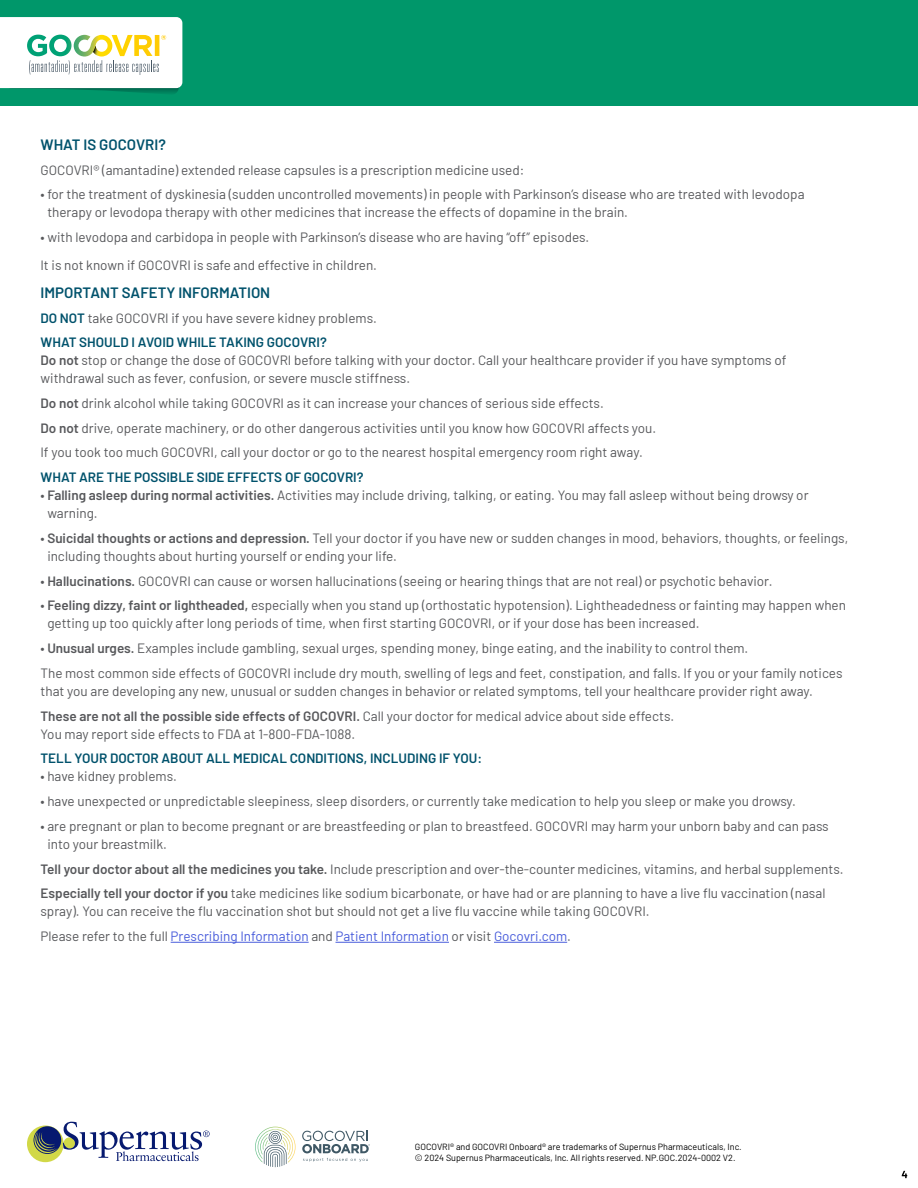
<style>
.page{position:relative;width:918px;height:1188px;background:#fff}
.page>*{position:absolute;margin:0;border:0;box-sizing:border-box;transform-origin:0 0}
.t1{font:600 15px "Barlow";color:#00526c}
.t2{font:13.5px/24.8px "Barlow";color:#57585b}
.t3{font:600 13.5px "Barlow";color:#00526c}
.t4{font:9px/10.8px "Barlow";color:#000}
.s1{font-weight:600;color:#00526c}
.s2{font-weight:600}
.s3{color:#485cdb}
</style>
<div class="page">
<div style="left:0;top:0;width:918px;height:105px;background:#00976a"></div>
<svg style="left:0;top:17px;width:182px;height:77px;background:#daead9"></svg>
<svg style="left:255px;top:1127px;width:41px;height:40px"></svg>
<svg style="left:302px;top:1131px;width:68px;height:31px"></svg>
<div style="left:27px;top:1126px;width:37px;height:36px;background:#d1d847;border-radius:50%"></div>
<svg style="left:34px;top:1122px;width:176px;height:39px"></svg>
<hr style="left:171px;top:942px;width:138px;height:1px;background:#485cdb">
<hr style="left:336px;top:942px;width:113px;height:1px;background:#485cdb">
<hr style="left:494px;top:942px;width:73px;height:1px;background:#485cdb">
<svg style="left:902px;top:1171px;width:5px;height:7px"></svg>
<p class="t1" style="left:40px;top:134px;width:127px">WHAT IS GOCOVRI?</p>
<p class="t2" style="left:40px;top:156px;width:485px">GOCOVRI® (amantadine) extended release capsules is a prescription medicine used:</p>
<p class="t2" style="left:47px;top:185px;width:759px;line-height:18px;text-indent:-7px">• for the treatment of dyskinesia (sudden uncontrolled movements) in people with Parkinson’s disease who are treated with levodopa therapy or levodopa therapy with other medicines that increase the effects of dopamine in the brain.</p>
<p class="t2" style="left:40px;top:222px;width:550px;line-height:27.8px">• with levodopa and carbidopa in people with Parkinson’s disease who are having “off” episodes.<br>It is not known if GOCOVRI is safe and effective in children.</p>
<p class="t1" style="left:40px;top:281px;width:231px">IMPORTANT SAFETY INFORMATION</p>
<p class="t2" style="left:40px;top:304px;width:338px"><span class="s1">DO NOT</span> take GOCOVRI if you have severe kidney problems.<br><span class="s1">WHAT SHOULD I AVOID WHILE TAKING GOCOVRI?</span></p>
<p class="t2" style="left:40px;top:350px;width:748px;line-height:18px"><span class="s2">Do not</span> stop or change the dose of GOCOVRI before talking with your doctor. Call your healthcare provider if you have symptoms of withdrawal such as fever, confusion, or severe muscle stiffness.</p>
<p class="t2" style="left:40px;top:390px;width:617px"><span class="s2">Do not</span> drink alcohol while taking GOCOVRI as it can increase your chances of serious side effects.<br><span class="s2">Do not</span> drive, operate machinery, or do other dangerous activities until you know how GOCOVRI affects you.<br>If you took too much GOCOVRI, call your doctor or go to the nearest hospital emergency room right away.</p>
<p class="t3" style="left:40px;top:467px;width:325px">WHAT ARE THE POSSIBLE SIDE EFFECTS OF GOCOVRI?</p>
<p class="t2" style="left:47px;top:485px;width:763px;line-height:18px;text-indent:-7px">• <span class="s2">Falling asleep during normal activities.</span> Activities may include driving, talking, or eating. You may fall asleep without being drowsy or warning.</p>
<p class="t2" style="left:47px;top:528px;width:802px;line-height:18px;text-indent:-7px">• <span class="s2">Suicidal thoughts or actions and depression.</span> Tell your doctor if you have new or sudden changes in mood, behaviors, thoughts, or feelings, including thoughts about hurting yourself or ending your life.</p>
<p class="t2" style="left:40px;top:567px;width:733px">• <span class="s2">Hallucinations.</span> GOCOVRI can cause or worsen hallucinations (seeing or hearing things that are not real) or psychotic behavior.</p>
<p class="t2" style="left:47px;top:596px;width:800px;line-height:18px;text-indent:-7px">• <span class="s2">Feeling dizzy, faint or lightheaded,</span> especially when you stand up (orthostatic hypotension). Lightheadedness or fainting may happen when getting up too quickly after long periods of time, when first starting GOCOVRI, or if your dose has been increased.</p>
<p class="t2" style="left:40px;top:635px;width:804px">• <span class="s2">Unusual urges.</span> Examples include gambling, sexual urges, spending money, binge eating, and the inability to control them.<br>The most common side effects of GOCOVRI include dry mouth, swelling of legs and feet, constipation, and falls. If you or your family notices</p>
<p class="t2" style="left:40px;top:678px;width:774px">that you are developing any new, unusual or sudden changes in behavior or related symptoms, tell your healthcare provider right away.<br><span class="s2">These are not all the possible side effects of GOCOVRI.</span> Call your doctor for medical advice about side effects.</p>
<p class="t2" style="left:40px;top:720px;width:316px">You may report side effects to FDA at 1-800-FDA-1088.</p>
<p class="t3" style="left:40px;top:749px;width:443px">TELL YOUR DOCTOR ABOUT ALL MEDICAL CONDITIONS, INCLUDING IF YOU:</p>
<p class="t2" style="left:40px;top:763px;width:138px">• have kidney problems.</p>
<p class="t2" style="left:40px;top:788px;width:757px">• have unexpected or unpredictable sleepiness, sleep disorders, or currently take medication to help you sleep or make you drowsy.</p>
<p class="t2" style="left:47px;top:816px;width:783px;line-height:18px;text-indent:-7px">• are pregnant or plan to become pregnant or are breastfeeding or plan to breastfeed. GOCOVRI may harm your unborn baby and can pass into your breastmilk.</p>
<p class="t2" style="left:40px;top:855px;width:805px"><span class="s2">Tell your doctor about all the medicines you take.</span> Include prescription and over-the-counter medicines, vitamins, and herbal supplements.<br><span class="s2">Especially tell your doctor if you</span> take medicines like sodium bicarbonate, or have had or are planning to have a live flu vaccination (nasal</p>
<p class="t2" style="left:40px;top:898px;width:611px">spray). You can receive the flu vaccination shot but should not get a live flu vaccine while taking GOCOVRI.<br>Please refer to the full <span class="s3">Prescribing Information</span> and <span class="s3">Patient Information</span> or visit <span class="s3">Gocovri.com</span>.</p>
<p class="t4" style="left:415px;top:1141px;width:328px">GOCOVRI® and GOCOVRI Onboard® are trademarks of Supernus Pharmaceuticals, Inc. © 2024 Supernus Pharmaceuticals, Inc. All rights reserved. NP.GOC.2024-0002 V2.</p>
</div>
